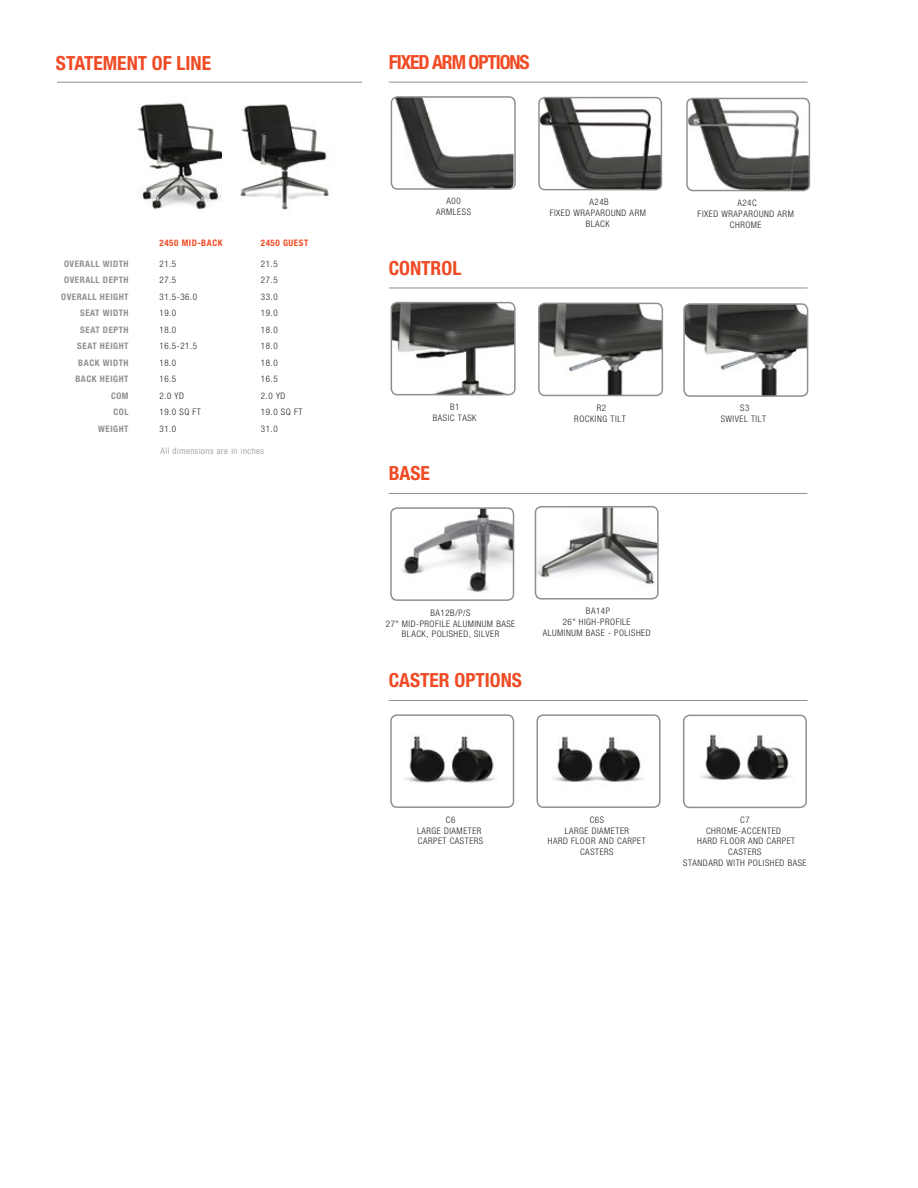
<style>
.page{position:relative;width:918px;height:1188px;background:#fff}
.page>*{position:absolute;margin:0;border:0;box-sizing:border-box;transform-origin:0 0}
.t1{font:700 condensed 19.5px "Helvetica Neue LT Std";color:#f04b24}
.t2{font:700 condensed 19.5px "Helvetica Neue LT Std";letter-spacing:-.055em;color:#f04b24}
.t3{font:300 condensed 9px/10.8px "Helvetica Neue LT Std";letter-spacing:.06em;color:#231f20;text-align:center}
.t4{font:700 condensed 9px/16.5px "Helvetica Neue LT Std";letter-spacing:.06em;color:#8e9090;text-align:right}
.t5{font:300 condensed 9px "Helvetica Neue LT Std";letter-spacing:.06em;color:#8e9090}
.t6{font:700 condensed 9px "Helvetica Neue LT Std";letter-spacing:.06em;color:#f04b24}
</style>
<div class="page">
<hr style="left:57px;top:82px;width:305px;height:1px;background:#8e9090">
<hr style="left:389px;top:82px;width:418px;height:1px;background:#8e9090">
<img style="left:689px;top:98px;width:120px;height:93px">
<div style="left:686px;top:98px;width:124px;height:93px;border:2px solid #8e9090;border-radius:6px"></div>
<img style="left:541px;top:98px;width:120px;height:92px">
<div style="left:538px;top:97px;width:124px;height:93px;border:2px solid #8e9090;border-radius:6px"></div>
<img style="left:390px;top:99px;width:123px;height:88px">
<div style="left:391px;top:96px;width:125px;height:94px;border:2px solid #8e9090;border-radius:6px"></div>
<img style="left:137px;top:103px;width:85px;height:106px">
<img style="left:240px;top:104px;width:89px;height:106px">
<img style="left:536px;top:507px;width:120px;height:78px">
<img style="left:402px;top:510px;width:112px;height:90px">
<div style="left:390px;top:507px;width:124px;height:94px;border:2px solid #8e9090;border-radius:6px"></div>
<hr style="left:389px;top:493px;width:418px;height:1px;background:#8e9090">
<div style="left:535px;top:506px;width:124px;height:94px;border:2px solid #8e9090;border-radius:6px"></div>
<img style="left:405px;top:736px;width:91px;height:47px">
<img style="left:553px;top:736px;width:91px;height:46px">
<img style="left:701px;top:734px;width:91px;height:46px">
<div style="left:537px;top:714px;width:124px;height:94px;border:2px solid #8e9090;border-radius:6px"></div>
<div style="left:390px;top:714px;width:124px;height:94px;border:2px solid #8e9090;border-radius:6px"></div>
<hr style="left:389px;top:700px;width:418px;height:1px;background:#8e9090">
<div style="left:683px;top:715px;width:124px;height:93px;border:2px solid #8e9090;border-radius:6px"></div>
<hr style="left:389px;top:288px;width:418px;height:1px;background:#8e9090">
<img style="left:392px;top:303px;width:121px;height:92px">
<div style="left:391px;top:302px;width:125px;height:93px;border:2px solid #8e9090;border-radius:6px"></div>
<img style="left:686px;top:306px;width:121px;height:90px">
<div style="left:683px;top:303px;width:125px;height:94px;border:2px solid #8e9090;border-radius:6px"></div>
<img style="left:539px;top:303px;width:123px;height:92px">
<div style="left:538px;top:303px;width:125px;height:93px;border:2px solid #8e9090;border-radius:6px"></div>
<h1 class="t1" style="left:56px;top:51px;width:157px">STATEMENT OF LINE</h1>
<p class="t6" style="left:160px;top:237px;width:65px">2450 MID-BACK</p>
<p class="t4" style="left:61px;top:255px;width:69px">OVERALL WIDTH<br>OVERALL DEPTH<br>OVERALL HEIGHT<br>SEAT WIDTH<br>SEAT DEPTH<br>SEAT HEIGHT<br>BACK WIDTH<br>BACK HEIGHT<br>COM<br>COL<br>WEIGHT</p>
<p class="t3" style="left:160px;top:255px;width:43px;line-height:16.5px;text-align:left">21.5<br>27.5<br>31.5-36.0<br>19.0<br>18.0<br>16.5-21.5<br>18.0<br>16.5<br>2.0 YD<br>19.0 SQ FT<br>31.0</p>
<p class="t6" style="left:261px;top:237px;width:49px">2450 GUEST</p>
<p class="t3" style="left:261px;top:255px;width:43px;line-height:16.5px;text-align:left">21.5<br>27.5<br>33.0<br>19.0<br>18.0<br>18.0<br>18.0<br>16.5<br>2.0 YD<br>19.0 SQ FT<br>31.0</p>
<p class="t5" style="left:161px;top:446px;width:105px">All dimensions are in inches</p>
<h1 class="t2" style="left:389px;top:50px;width:142px">FIXED ARM OPTIONS</h1>
<p class="t3" style="left:436px;top:196px;width:36px">A00<br>ARMLESS</p>
<p class="t3" style="left:698px;top:197px;width:98px">A24C<br>FIXED WRAPAROUND ARM<br>CHROME</p>
<p class="t3" style="left:550px;top:196px;width:98px">A24B<br>FIXED WRAPAROUND ARM<br>BLACK</p>
<h1 class="t1" style="left:389px;top:256px;width:74px">CONTROL</h1>
<p class="t3" style="left:433px;top:402px;width:45px">B1<br>BASIC TASK</p>
<p class="t3" style="left:721px;top:402px;width:47px">S3<br>SWIVEL TILT</p>
<p class="t3" style="left:574px;top:402px;width:53px">R2<br>ROCKING TILT</p>
<h1 class="t1" style="left:389px;top:461px;width:43px">BASE</h1>
<p class="t3" style="left:386px;top:607px;width:131px">BA12B/P/S<br>27" MID-PROFILE ALUMINUM BASE<br>BLACK, POLISHED, SILVER</p>
<p class="t3" style="left:543px;top:606px;width:109px">BA14P<br>26" HIGH-PROFILE<br>ALUMINUM BASE - POLISHED</p>
<h1 class="t1" style="left:389px;top:669px;width:135px">CASTER OPTIONS</h1>
<p class="t3" style="left:417px;top:814px;width:68px">C6<br>LARGE DIAMETER<br>CARPET CASTERS</p>
<p class="t3" style="left:548px;top:814px;width:99px">C6S<br>LARGE DIAMETER<br>HARD FLOOR AND CARPET<br>CASTERS</p>
<p class="t3" style="left:683px;top:814px;width:125px">C7<br>CHROME-ACCENTED<br>HARD FLOOR AND CARPET<br>CASTERS<br>STANDARD WITH POLISHED BASE</p>
</div>
